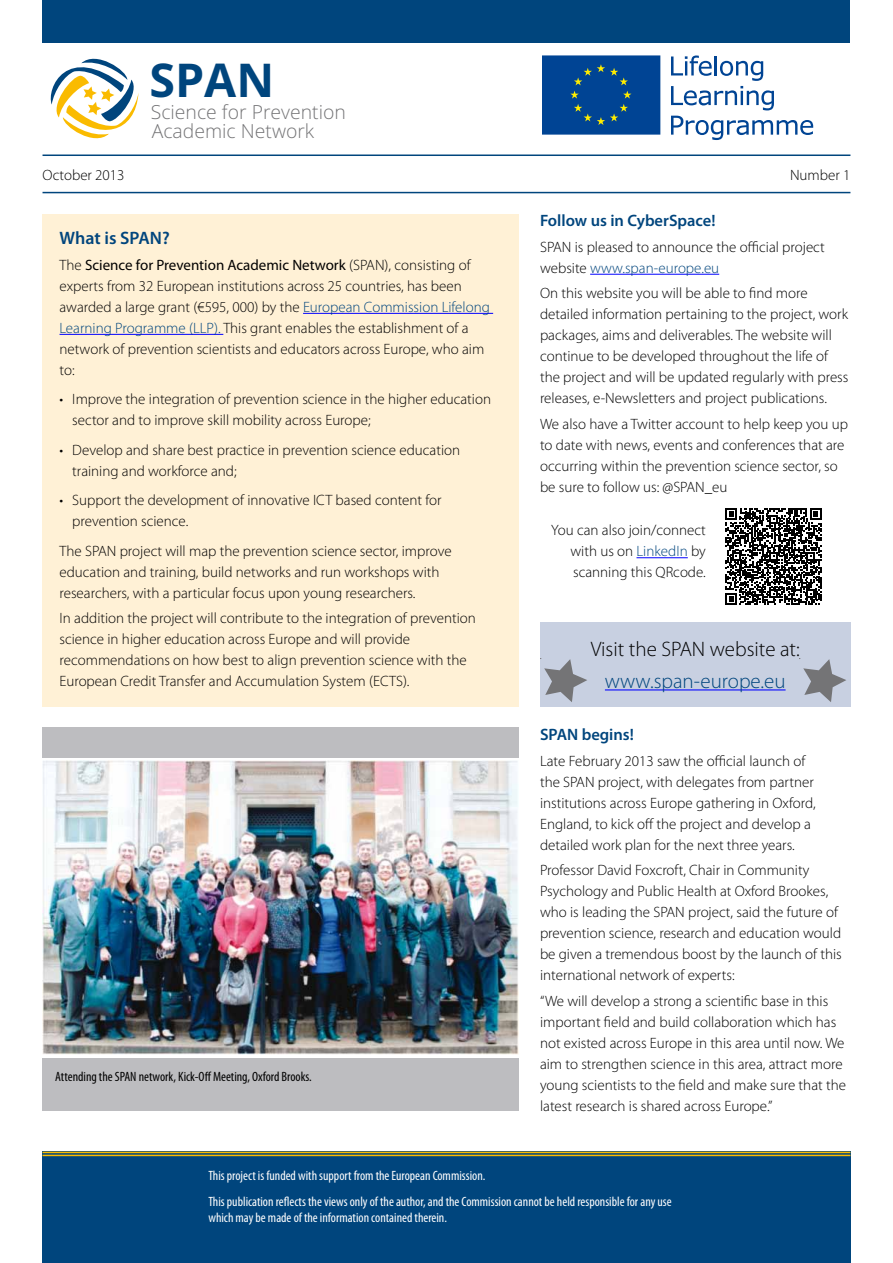
<style>
.page{position:relative;width:893px;height:1263px;background:#fff}
.page>*{position:absolute;margin:0;border:0;box-sizing:border-box;transform-origin:0 0}
.t1{font:700 46.5px "Open Sans";color:#00457d}
.t2{font:300 21px "Myriad Pro";color:#000}
.t3{font:300 21px "Myriad Pro";color:#00457d}
.t4{font:300 19.35px/19px "Open Sans";color:#747476}
.t5{font:600 18px "Myriad Pro";color:#00457d}
.t6{font:600 16.5px "Myriad Pro";color:#00457d}
.t7{font:300 15px/21px "Myriad Pro";color:#000}
.t8{font:condensed 13.5px/25.5px "Myriad Pro";color:#fff}
.t9{font:condensed 13.5px "Myriad Pro";color:#000}
.s1{color:#00457d}
.s2{font-weight:400}
</style>
<div class="page">
<svg style="left:50px;top:58px;width:89px;height:81px"></svg>
<hr style="left:43px;top:192px;width:807px;height:1px;background:#00457d">
<hr style="left:43px;top:154px;width:807px;height:2px;background:#00457d">
<div style="left:43px;top:1152px;width:808px;height:111px;background:#00457d"></div>
<div style="left:43px;top:214px;width:476px;height:492px;background:#fff1d6"></div>
<hr style="left:303px;top:313px;width:190px;height:1px;background:#00f">
<hr style="left:60px;top:334px;width:163px;height:1px;background:#00f">
<div style="left:43px;top:1058px;width:476px;height:52px;background:#bdbdc0"></div>
<hr style="left:43px;top:1152px;width:807px;height:1px;background:#fabb00">
<hr style="left:43px;top:1155px;width:807px;height:1px;background:#fabb00">
<div style="left:43px;top:0;width:807px;height:43px;background:#00457d"></div>
<svg style="left:542px;top:55px;width:119px;height:80px;background:#0a4b91"></svg>
<svg style="left:671px;top:56px;width:103px;height:54px"></svg>
<svg style="left:671px;top:116px;width:142px;height:24px"></svg>
<img style="left:43px;top:761px;width:476px;height:293px">
<hr style="left:590px;top:274px;width:129px;height:1px;background:#00f">
<hr style="left:636px;top:557px;width:52px;height:1px;background:#00f">
<div style="left:540px;top:622px;width:310px;height:84px;background:#c8d0e1"></div>
<hr style="left:605px;top:689px;width:181px;height:1px;background:#00f">
<svg style="left:725px;top:508px;width:97px;height:96px"></svg>
<svg style="left:540px;top:658px;width:47px;height:44px"></svg>
<svg style="left:799px;top:658px;width:47px;height:44px"></svg>
<div style="left:43px;top:728px;width:476px;height:30px;background:#bdbdc0"></div>
<h1 class="t1" style="left:149px;top:47px;width:126px">SPAN</h1>
<p class="t4" style="left:151px;top:102px;width:197px">Science for Prevention<br>Academic Network</p>
<p class="t7" style="left:43px;top:165px;width:84px">October 2013</p>
<p class="t7" style="left:790px;top:165px;width:62px">Number 1</p>
<p class="t6" style="left:540px;top:210px;width:177px">Follow us in CyberSpace!</p>
<p class="t7" style="left:540px;top:236px;width:286px">SPAN is pleased to announce the official project website <span class="s1">www.span-europe.eu</span></p>
<p class="t7" style="left:540px;top:283px;width:310px">On this website you will be able to find more detailed information pertaining to the project, work packages, aims and deliverables. The website will continue to be developed throughout the life of the project and will be updated regularly with press releases, e-Newsletters and project publications.</p>
<p class="t7" style="left:540px;top:413px;width:309px">We also have a Twitter account to help keep you up to date with news, events and conferences that are occurring within the prevention science sector, so be sure to follow us: @SPAN_eu</p>
<p class="t7" style="left:570px;top:520px;width:137px;text-align:justify;text-indent:-19px">You can also join/connect with us on <span class="s1">LinkedIn</span> by scanning this QRcode.</p>
<p class="t5" style="left:60px;top:227px;width:112px">What is SPAN?</p>
<p class="t7" style="left:60px;top:254px;width:432px">The <span class="s2">Science for Prevention Academic Network</span> (SPAN), consisting of experts from 32 European institutions across 25 countries, has been awarded a large grant (€595, 000) by the <span class="s1">European Commission Lifelong Learning Programme (LLP).</span> This grant enables the establishment of a network of prevention scientists and educators across Europe, who aim to:</p>
<p class="t7" style="left:72px;top:389px;width:420px;text-indent:-13px">• Improve the integration of prevention science in the higher education sector and to improve skill mobility across Europe;</p>
<p class="t7" style="left:72px;top:439px;width:389px;text-indent:-13px">• Develop and share best practice in prevention science education training and workforce and;</p>
<p class="t7" style="left:72px;top:490px;width:371px;text-indent:-13px">• Support the development of innovative ICT based content for prevention science.</p>
<p class="t7" style="left:60px;top:540px;width:394px">The SPAN project will map the prevention science sector, improve education and training, build networks and run workshops with researchers, with a particular focus upon young researchers.</p>
<p class="t7" style="left:60px;top:608px;width:418px">In addition the project will contribute to the integration of prevention science in higher education across Europe and will provide recommendations on how best to align prevention science with the European Credit Transfer and Accumulation System (ECTS).</p>
<h2 class="t2" style="left:591px;top:637px;width:211px">Visit the SPAN website at:</h2>
<h2 class="t3" style="left:605px;top:668px;width:182px">www.span-europe.eu</h2>
<p class="t9" style="left:55px;top:1068px;width:258px">Attending the SPAN network, Kick-Off Meeting, Oxford Brooks.</p>
<p class="t6" style="left:540px;top:724px;width:95px">SPAN begins!</p>
<p class="t7" style="left:540px;top:750px;width:277px">Late February 2013 saw the official launch of the SPAN project, with delegates from partner institutions across Europe gathering in Oxford, England, to kick off the project and develop a detailed work plan for the next three years.</p>
<p class="t7" style="left:540px;top:859px;width:303px">Professor David Foxcroft, Chair in Community Psychology and Public Health at Oxford Brookes, who is leading the SPAN project, said the future of prevention science, research and education would be given a tremendous boost by the launch of this international network of experts:</p>
<p class="t7" style="left:540px;top:990px;width:307px">“We will develop a strong a scientific base in this important field and build collaboration which has not existed across Europe in this area until now. We aim to strengthen science in this area, attract more young scientists to the field and make sure that the latest research is shared across Europe.”</p>
<p class="t8" style="left:208px;top:1163px;width:465px">This project is funded with support from the European Commission.<br>This publication reflects the views only of the author, and the Commission cannot be held responsible for any use</p>
<p class="t8" style="left:208px;top:1205px;width:240px">which may be made of the information contained therein.</p>
</div>
